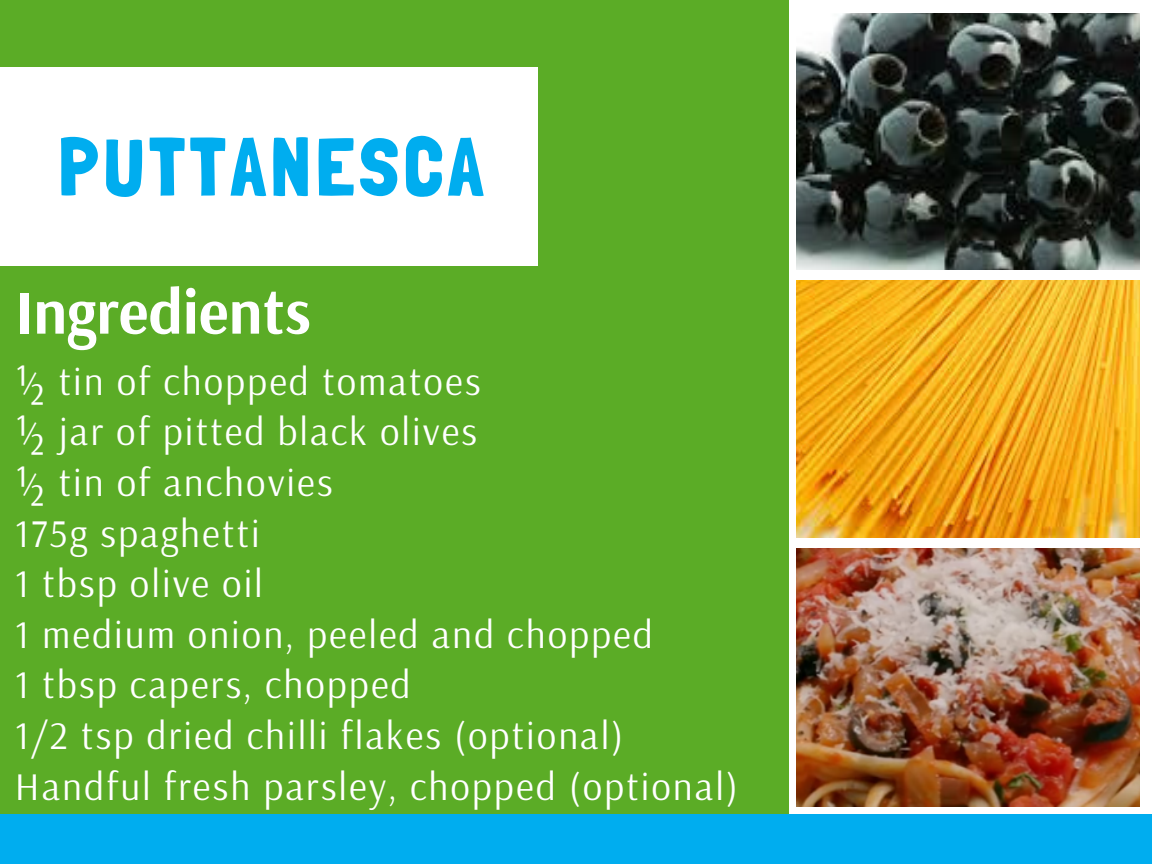
<style>
.page{position:relative;width:1152px;height:864px;background:#fff}
.page>*{position:absolute;margin:0;border:0;box-sizing:border-box;transform-origin:0 0}
.t1{font:82.5px "Londrina Solid";letter-spacing:.05em;color:#00adef}
.t2{font:700 63px "Arsenal";color:#fff}
.t3{font:39px/50.7px "Arsenal";letter-spacing:.05em;color:#fff}
</style>
<div class="page">
<div style="left:0;top:0;width:788px;height:864px;background:#5bac26"></div>
<div style="left:0;top:814px;width:1152px;height:50px;background:#00adef"></div>
<div style="left:0;top:67px;width:537px;height:198px;background:#fff"></div>
<img style="left:797px;top:13px;width:343px;height:257px">
<img style="left:797px;top:281px;width:343px;height:256px">
<img style="left:797px;top:549px;width:343px;height:257px">
<h1 class="t1" style="left:58px;top:118px;width:427px">PUTTANESCA</h1>
<h2 class="t2" style="left:15px;top:271px;width:298px">Ingredients</h2>
<p class="t3" style="left:15px;top:355px;width:725px">½ tin of chopped tomatoes<br>½ jar of pitted black olives<br>½ tin of anchovies<br>175g spaghetti<br>1 tbsp olive oil<br>1 medium onion, peeled and chopped<br>1 tbsp capers, chopped<br>1/2 tsp dried chilli flakes (optional)<br>Handful fresh parsley, chopped (optional)</p>
</div>
